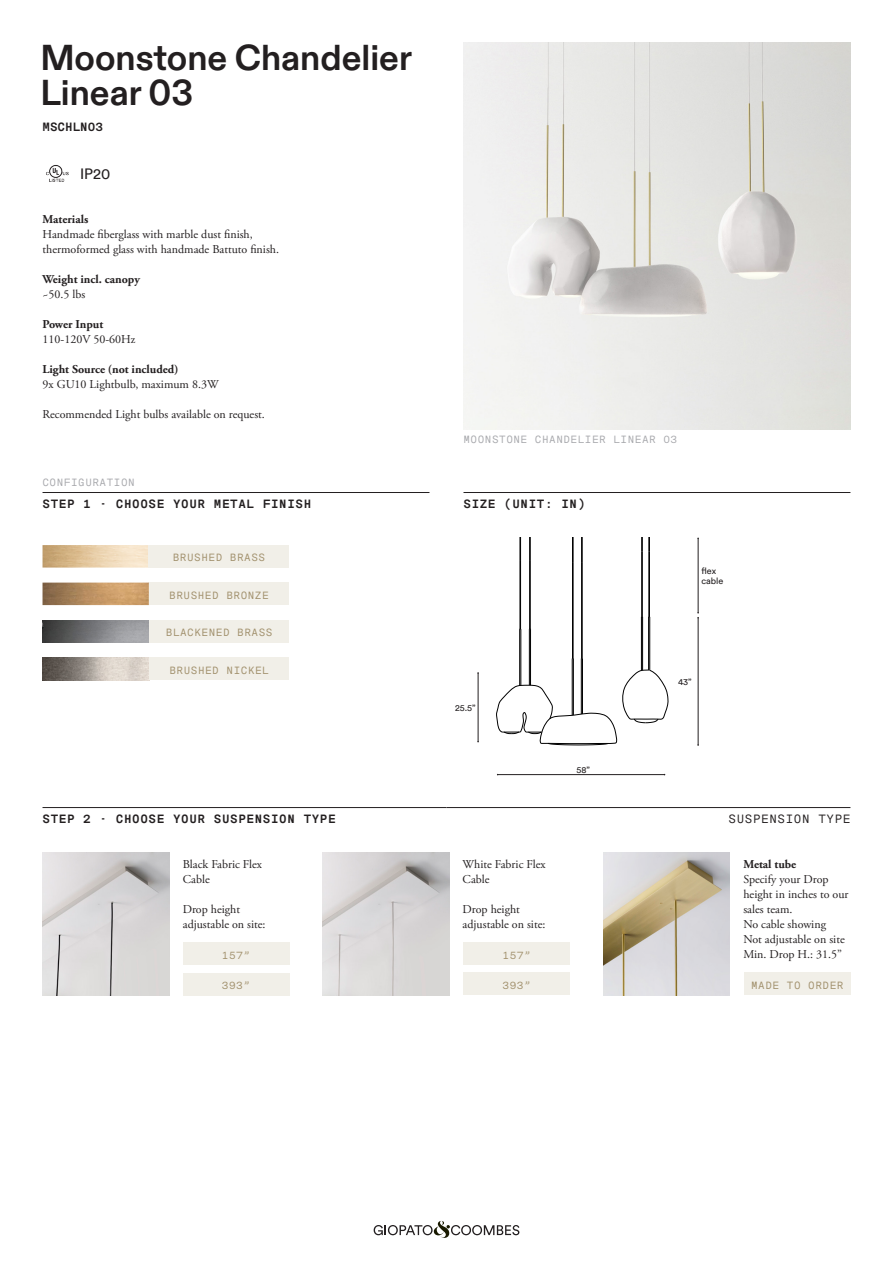
<style>
.page{position:relative;width:893px;height:1263px;background:#fff}
.page>*{position:absolute;margin:0;border:0;box-sizing:border-box;transform-origin:0 0}
._0_Titolo{font:700 36px/34.5px "ABC Diatype";color:#231f20}
.t1{font:15px "Circular TT";color:#231f20}
._1_testo{font:12px/15px "Adobe Garamond Pro";color:#231f20}
._2_Messina_Titoletti___Filetto{font:700 12px "Messina Sans Mono";letter-spacing:.05em;color:#231f20}
._1_testo_Bold{font:700 12px "Adobe Garamond Pro";color:#231f20}
._2_Messina_Titoletti___Filetto_-_DX{font:12px "Messina Sans Mono";letter-spacing:.05em;color:#231f20}
._2_Messina_-_Codice_commerciale{font:700 12px "Messina Sans Mono";color:#231f20}
._2_1_Messina_Piccolo_TASTI{font:10.5px "Messina Sans Mono";letter-spacing:.05em;color:#a1906c}
._2_1_Messina_Piccolo{font:10.5px "Messina Sans Mono";letter-spacing:.05em;color:#a8a9ad}
._3_Quote{font:9px "Circular TT";color:#231f20}
</style>
<div class="page">
<svg style="left:374px;top:1221px;width:145px;height:17px"></svg>
<img style="left:463px;top:43px;width:387px;height:386px">
<hr style="left:43px;top:492px;width:386px;height:1px;background:#231f20">
<img style="left:43px;top:545px;width:106px;height:23px">
<img style="left:43px;top:620px;width:106px;height:23px">
<img style="left:43px;top:658px;width:106px;height:22px">
<div style="left:183px;top:942px;width:106px;height:23px;background:#f1efe8"></div>
<div style="left:149px;top:545px;width:140px;height:23px;background:#f1efe8"></div>
<div style="left:149px;top:620px;width:140px;height:23px;background:#f1efe8"></div>
<div style="left:149px;top:583px;width:140px;height:22px;background:#f1efe8"></div>
<div style="left:149px;top:658px;width:140px;height:22px;background:#f1efe8"></div>
<div style="left:463px;top:942px;width:107px;height:23px;background:#f1efe8"></div>
<div style="left:183px;top:973px;width:106px;height:22px;background:#f1efe8"></div>
<div style="left:463px;top:973px;width:107px;height:22px;background:#f1efe8"></div>
<img style="left:43px;top:583px;width:106px;height:22px">
<hr style="left:43px;top:807px;width:403px;height:1px;background:#231f20">
<hr style="left:446px;top:807px;width:404px;height:1px;background:#231f20">
<img style="left:603px;top:853px;width:127px;height:142px">
<img style="left:43px;top:852px;width:126px;height:143px">
<img style="left:323px;top:852px;width:127px;height:143px">
<hr style="left:463px;top:492px;width:387px;height:1px;background:#231f20">
<hr style="left:698px;top:618px;width:1px;height:127px;background:#231f20">
<hr style="left:698px;top:538px;width:1px;height:75px;background:#231f20">
<hr style="left:498px;top:774px;width:166px;height:1px;background:#231f20">
<hr style="left:478px;top:673px;width:1px;height:69px;background:#231f20">
<hr style="left:581px;top:658px;width:1px;height:56px;background:#000">
<hr style="left:582px;top:658px;width:1px;height:56px;background:#000">
<hr style="left:572px;top:658px;width:1px;height:57px;background:#000">
<hr style="left:529px;top:629px;width:1px;height:56px;background:#000">
<hr style="left:530px;top:629px;width:1px;height:56px;background:#000">
<hr style="left:648px;top:617px;width:1px;height:53px;background:#000">
<hr style="left:641px;top:617px;width:1px;height:53px;background:#000">
<hr style="left:519px;top:629px;width:1px;height:56px;background:#000">
<hr style="left:572px;top:562px;width:1px;height:96px;background:#000">
<hr style="left:581px;top:562px;width:1px;height:96px;background:#000">
<hr style="left:521px;top:629px;width:1px;height:56px;background:#000">
<hr style="left:573px;top:562px;width:1px;height:96px;background:#000">
<svg style="left:572px;top:538px;width:2px;height:24px"></svg>
<hr style="left:582px;top:562px;width:1px;height:96px;background:#000">
<svg style="left:581px;top:538px;width:2px;height:24px"></svg>
<svg style="left:496px;top:669px;width:172px;height:77px"></svg>
<svg style="left:649px;top:538px;width:1px;height:13px"></svg>
<hr style="left:573px;top:658px;width:1px;height:57px;background:#000">
<hr style="left:642px;top:551px;width:1px;height:66px;background:#000">
<hr style="left:520px;top:560px;width:1px;height:69px;background:#000">
<hr style="left:642px;top:617px;width:1px;height:53px;background:#000">
<hr style="left:649px;top:617px;width:1px;height:53px;background:#000">
<hr style="left:530px;top:560px;width:1px;height:69px;background:#000">
<svg style="left:529px;top:538px;width:2px;height:22px"></svg>
<hr style="left:649px;top:551px;width:1px;height:66px;background:#000">
<svg style="left:641px;top:538px;width:2px;height:13px"></svg>
<hr style="left:641px;top:551px;width:1px;height:66px;background:#000">
<svg style="left:520px;top:538px;width:1px;height:22px"></svg>
<hr style="left:529px;top:560px;width:1px;height:69px;background:#000">
<img style="left:46px;top:165px;width:23px;height:17px">
<div style="left:744px;top:972px;width:106px;height:23px;background:#f1efe8"></div>
<p class="_0_Titolo" style="left:40px;top:42px;width:373px">Moonstone Chandelier<br>Linear 03</p>
<p class="_2_Messina_-_Codice_commerciale" style="left:43px;top:118px;width:62px">MSCHLN03</p>
<p class="t1" style="left:80px;top:165px;width:32px">IP20</p>
<p class="_1_testo_Bold" style="left:43px;top:212px;width:47px">Materials</p>
<p class="_1_testo" style="left:43px;top:227px;width:238px">Handmade fiberglass with marble dust finish, thermoformed glass with handmade Battuto finish.</p>
<p class="_1_testo_Bold" style="left:43px;top:272px;width:99px">Weight incl. canopy</p>
<p class="_1_testo" style="left:43px;top:287px;width:44px">~50.5 lbs</p>
<p class="_1_testo_Bold" style="left:43px;top:317px;width:62px">Power Input</p>
<p class="_1_testo" style="left:43px;top:332px;width:94px">110-120V 50-60Hz</p>
<p class="_1_testo_Bold" style="left:43px;top:362px;width:137px">Light Source (not included)</p>
<p class="_1_testo" style="left:43px;top:377px;width:178px">9x GU10 Lightbulb, maximum 8.3W</p>
<p class="_1_testo" style="left:43px;top:407px;width:224px">Recommended Light bulbs available on request.</p>
<p class="_2_1_Messina_Piccolo" style="left:43px;top:475px;width:94px">CONFIGURATION</p>
<p class="_2_Messina_Titoletti___Filetto" style="left:43px;top:495px;width:270px">STEP 1 - CHOOSE YOUR METAL FINISH</p>
<p class="_2_1_Messina_Piccolo_TASTI" style="left:173px;top:550px;width:94px">BRUSHED BRASS</p>
<p class="_2_1_Messina_Piccolo_TASTI" style="left:169px;top:588px;width:101px">BRUSHED BRONZE</p>
<p class="_2_1_Messina_Piccolo_TASTI" style="left:166px;top:625px;width:108px">BLACKENED BRASS</p>
<p class="_2_1_Messina_Piccolo_TASTI" style="left:169px;top:663px;width:101px">BRUSHED NICKEL</p>
<p class="_2_1_Messina_Piccolo" style="left:463px;top:432px;width:215px">MOONSTONE CHANDELIER LINEAR 03</p>
<p class="_2_Messina_Titoletti___Filetto" style="left:463px;top:495px;width:123px">SIZE (UNIT: IN)</p>
<p class="_3_Quote" style="left:701px;top:565px;width:16px">flex</p>
<p class="_3_Quote" style="left:701px;top:576px;width:23px">cable</p>
<p class="_3_Quote" style="left:455px;top:702px;width:22px">25.5”</p>
<p class="_3_Quote" style="left:576px;top:764px;width:15px">58”</p>
<p class="_3_Quote" style="left:678px;top:676px;width:15px">43”</p>
<p class="_2_Messina_Titoletti___Filetto" style="left:43px;top:810px;width:295px">STEP 2 - CHOOSE YOUR SUSPENSION TYPE</p>
<p class="_2_Messina_Titoletti___Filetto_-_DX" style="left:729px;top:810px;width:123px">SUSPENSION TYPE</p>
<p class="_1_testo" style="left:183px;top:857px;width:81px">Black Fabric Flex<br>Cable</p>
<p class="_1_testo" style="left:183px;top:902px;width:59px">Drop height</p>
<p class="_1_testo" style="left:183px;top:917px;width:84px">adjustable on site:</p>
<p class="_2_1_Messina_Piccolo_TASTI" style="left:222px;top:948px;width:30px">157”</p>
<p class="_1_testo" style="left:463px;top:857px;width:84px">White Fabric Flex<br>Cable</p>
<p class="_1_testo" style="left:463px;top:902px;width:59px">Drop height</p>
<p class="_1_testo" style="left:463px;top:917px;width:84px">adjustable on site:</p>
<p class="_2_1_Messina_Piccolo_TASTI" style="left:503px;top:948px;width:30px">157”</p>
<p class="_2_1_Messina_Piccolo_TASTI" style="left:222px;top:978px;width:30px">393”</p>
<p class="_2_1_Messina_Piccolo_TASTI" style="left:503px;top:978px;width:30px">393”</p>
<p class="_1_testo_Bold" style="left:743px;top:857px;width:54px">Metal tube</p>
<p class="_1_testo" style="left:743px;top:872px;width:107px">Specify your Drop height in inches to our sales team.</p>
<p class="_1_testo" style="left:743px;top:917px;width:84px">No cable showing</p>
<p class="_1_testo" style="left:743px;top:932px;width:103px">Not adjustable on site</p>
<p class="_1_testo" style="left:743px;top:947px;width:100px">Min. Drop H.: 31.5”</p>
<p class="_2_1_Messina_Piccolo_TASTI" style="left:751px;top:978px;width:94px">MADE TO ORDER</p>
</div>
